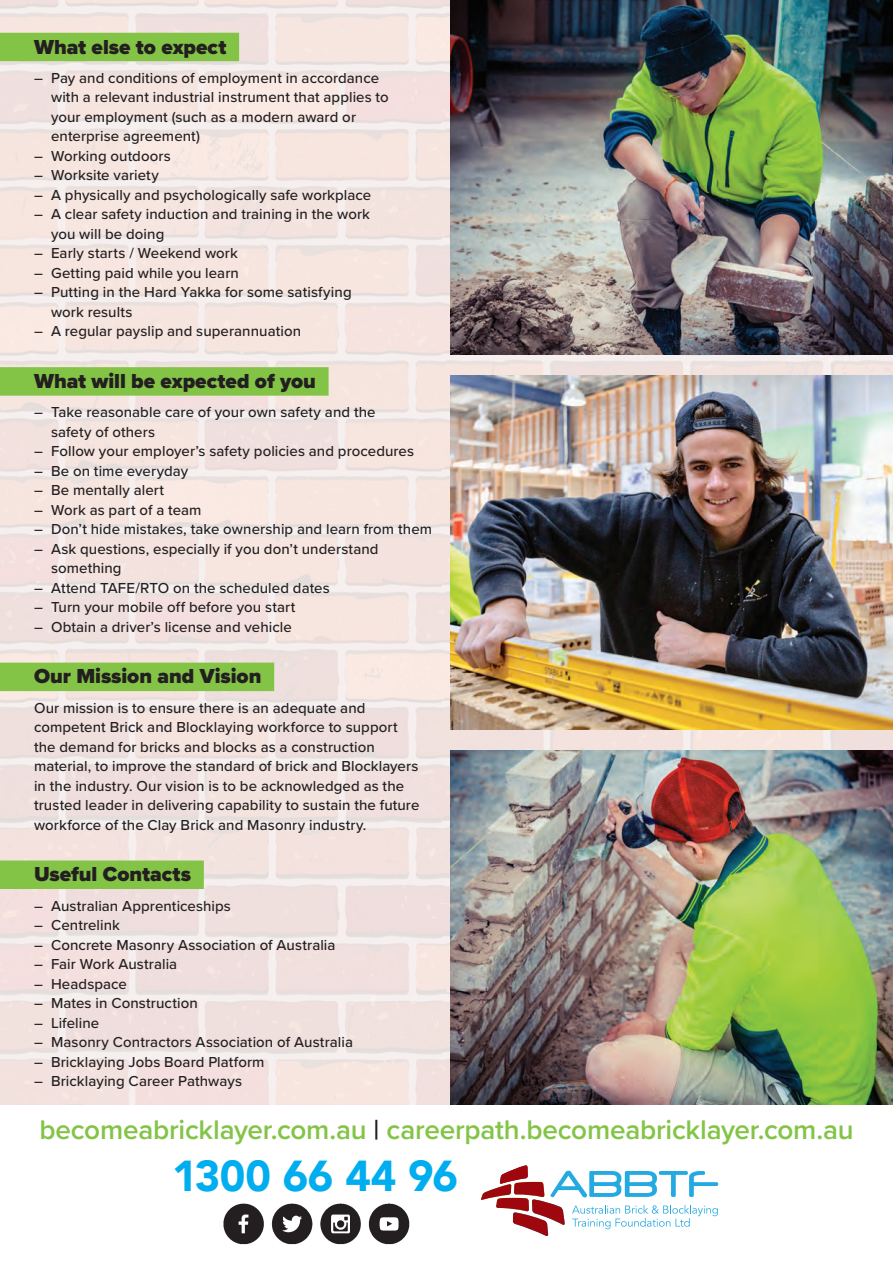
<style>
.page{position:relative;width:893px;height:1263px;background:#fff}
.page>*{position:absolute;margin:0;border:0;box-sizing:border-box;transform-origin:0 0}
.t1{font:900 43.2px "Avenir";letter-spacing:-.015em;color:#00aeef}
.t2{font:600 27.9px "Proxima Nova";letter-spacing:-.01em;color:#83c447}
.t3{font:900 21px "Proxima Nova";color:#231f20}
.t4{font:500 15px/19.5px "Proxima Nova";letter-spacing:.005em;color:#231f20}
.s1{color:#231f20}
</style>
<div class="page">
<img style="left:0;top:0;width:893px;height:1104px">
<img style="left:451px;top:0;width:442px;height:354px">
<img style="left:451px;top:375px;width:442px;height:354px">
<img style="left:451px;top:750px;width:442px;height:354px">
<img style="left:223px;top:1203px;width:187px;height:42px">
<svg style="left:481px;top:1165px;width:237px;height:71px"></svg>
<div style="left:0;top:33px;width:239px;height:28px;background:#83c447"></div>
<div style="left:0;top:367px;width:329px;height:29px;background:#83c447"></div>
<div style="left:0;top:663px;width:274px;height:28px;background:#83c447"></div>
<div style="left:0;top:860px;width:204px;height:29px;background:#83c447"></div>
<h3 class="t3" style="left:34px;top:31px;width:194px">What else to expect</h3>
<p class="t4" style="left:51px;top:68px;width:339px;text-indent:-17px">– Pay and conditions of employment in accordance with a relevant industrial instrument that applies to your employment (such as a modern award or enterprise agreement)</p>
<p class="t4" style="left:34px;top:146px;width:138px">– Working outdoors</p>
<p class="t4" style="left:34px;top:165px;width:126px">– Worksite variety</p>
<p class="t4" style="left:34px;top:185px;width:339px">– A physically and psychologically safe workplace</p>
<p class="t4" style="left:51px;top:204px;width:321px;text-indent:-17px">– A clear safety induction and training in the work you will be doing</p>
<p class="t4" style="left:34px;top:243px;width:205px">– Early starts / Weekend work</p>
<p class="t4" style="left:34px;top:263px;width:206px">– Getting paid while you learn</p>
<p class="t4" style="left:51px;top:282px;width:302px;text-indent:-17px">– Putting in the Hard Yakka for some satisfying work results</p>
<p class="t4" style="left:34px;top:321px;width:269px">– A regular payslip and superannuation</p>
<h3 class="t3" style="left:34px;top:365px;width:283px">What will be expected of you</h3>
<p class="t4" style="left:51px;top:402px;width:326px;text-indent:-17px">– Take reasonable care of your own safety and the safety of others</p>
<p class="t4" style="left:34px;top:441px;width:382px">– Follow your employer’s safety policies and procedures</p>
<p class="t4" style="left:34px;top:460px;width:156px">– Be on time everyday</p>
<p class="t4" style="left:34px;top:480px;width:132px">– Be mentally alert</p>
<p class="t4" style="left:34px;top:499px;width:169px">– Work as part of a team</p>
<p class="t4" style="left:34px;top:519px;width:400px">– Don’t hide mistakes, take ownership and learn from them</p>
<p class="t4" style="left:51px;top:538px;width:329px;text-indent:-17px">– Ask questions, especially if you don’t understand something</p>
<p class="t4" style="left:34px;top:577px;width:297px">– Attend TAFE/RTO on the scheduled dates</p>
<p class="t4" style="left:34px;top:597px;width:263px">– Turn your mobile off before you start</p>
<p class="t4" style="left:34px;top:616px;width:259px">– Obtain a driver’s license and vehicle</p>
<h3 class="t3" style="left:34px;top:661px;width:229px">Our Mission and Vision</h3>
<p class="t4" style="left:34px;top:697px;width:387px">Our mission is to ensure there is an adequate and competent Brick and Blocklaying workforce to support the demand for bricks and blocks as a construction material, to improve the standard of brick and Blocklayers in the industry. Our vision is to be acknowledged as the trusted leader in delivering capability to sustain the future workforce of the Clay Brick and Masonry industry.</p>
<h3 class="t3" style="left:34px;top:859px;width:159px">Useful Contacts</h3>
<p class="t4" style="left:34px;top:895px;width:198px">– Australian Apprenticeships</p>
<p class="t4" style="left:34px;top:915px;width:87px">– Centrelink</p>
<p class="t4" style="left:34px;top:934px;width:303px">– Concrete Masonry Association of Australia</p>
<p class="t4" style="left:34px;top:954px;width:145px">– Fair Work Australia</p>
<p class="t4" style="left:34px;top:973px;width:94px">– Headspace</p>
<p class="t4" style="left:34px;top:993px;width:165px">– Mates in Construction</p>
<p class="t4" style="left:34px;top:1012px;width:67px">– Lifeline</p>
<p class="t4" style="left:34px;top:1032px;width:320px">– Masonry Contractors Association of Australia</p>
<p class="t4" style="left:34px;top:1051px;width:232px">– Bricklaying Jobs Board Platform</p>
<p class="t4" style="left:34px;top:1071px;width:210px">– Bricklaying Career Pathways</p>
<h2 class="t2" style="left:39px;top:1109px;width:816px">becomeabricklayer.com.au <span class="s1">|</span> careerpath.becomeabricklayer.com.au</h2>
<h1 class="t1" style="left:172px;top:1138px;width:287px">1300 66 44 96</h1>
</div>
